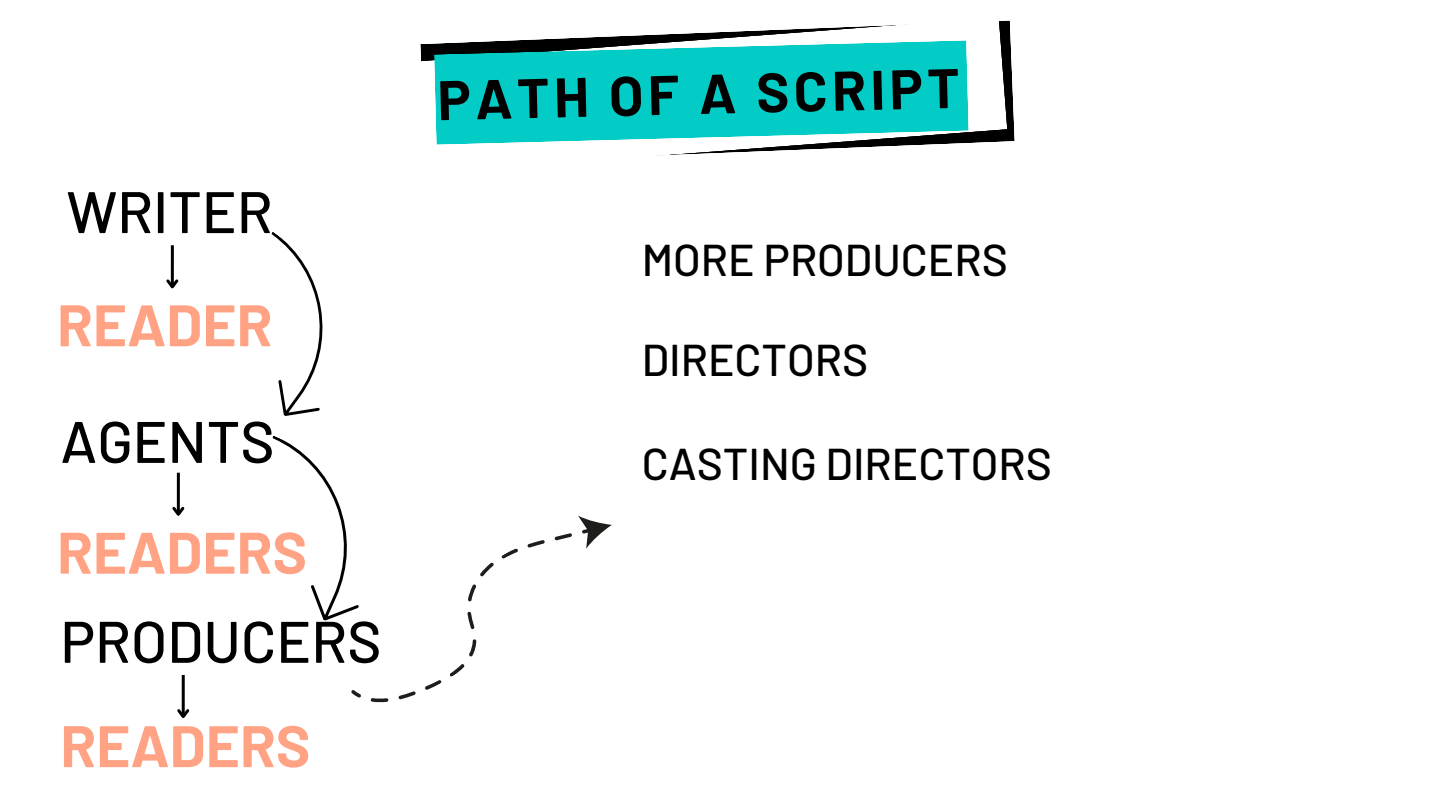
<style>
.page{position:relative;width:1440px;height:810px;background:#fff}
.page>*{position:absolute;margin:0;border:0;box-sizing:border-box;transform-origin:0 0}
.t1{font:500 58.5px "Barlow";color:#000}
.t2{font:700 58.5px "Barlow";color:#ffa384}
.t3{font:700 55.6px "Barlow";color:#000}
.t4{font:500 44.5px "Barlow";color:#000}
</style>
<div class="page">
<svg style="left:420px;top:20px;width:587px;height:136px"></svg>
<svg style="left:434px;top:40px;width:535px;height:105px;background:#19c3be"></svg>
<hr style="left:182px;top:675px;width:3px;height:42px;background:#000">
<svg style="left:177px;top:706px;width:13px;height:12px"></svg>
<svg style="left:166px;top:232px;width:178px;height:389px"></svg>
<svg style="left:341px;top:519px;width:228px;height:184px"></svg>
<svg style="left:569px;top:515px;width:43px;height:34px"></svg>
<p class="t1" style="left:66px;top:175px;width:208px">WRITER</p>
<p class="t2" style="left:57px;top:288px;width:217px">READER</p>
<p class="t1" style="left:60px;top:404px;width:216px">AGENTS</p>
<p class="t2" style="left:57px;top:515px;width:252px">READERS</p>
<p class="t1" style="left:60px;top:604px;width:323px">PRODUCERS</p>
<p class="t2" style="left:60px;top:709px;width:252px">READERS</p>
<p class="t3" style="left:437px;top:63px;width:524px;rotate:-1deg">PATH OF A SCRIPT</p>
<p class="t4" style="left:642px;top:231px;width:368px">MORE PRODUCERS</p>
<p class="t4" style="left:642px;top:331px;width:228px">DIRECTORS</p>
<p class="t4" style="left:642px;top:435px;width:412px">CASTING DIRECTORS</p>
</div>
